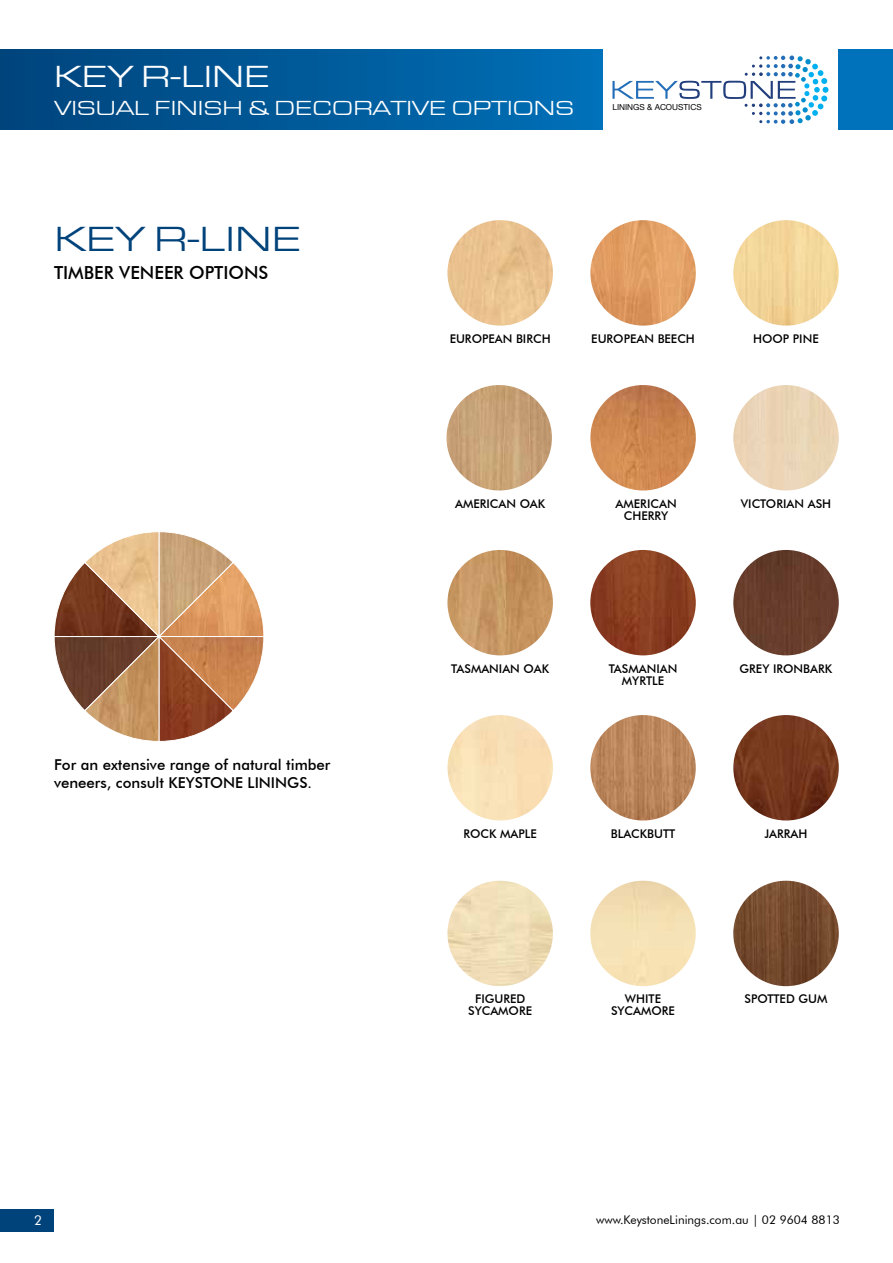
<style>
.page{position:relative;width:893px;height:1263px;background:#fff}
.page>*{position:absolute;margin:0;border:0;box-sizing:border-box;transform-origin:0 0}
.t1{font:36px "Eurostile Extended";color:#00437b}
.t2{font:31.5px "Eurostile Extended";color:#fff}
.t3{font:21px "Eurostile Extended";color:#fff}
.t4{font:500 18px "Futura BT";color:#000}
.t5{font:500 15px/18px "Futura BT";color:#000}
.t6{font:13.5px "Futura BT";color:#fff}
.t7{font:500 12px/12px "Futura BT";color:#000;text-align:center}
.t8{font:12px "Futura BT";color:#000}
.t9{font:8.25px "Helvetica Neue";color:#000}
</style>
<div class="page">
<div style="left:0;top:50px;width:602px;height:80px;background:linear-gradient(to right,#00437b,#0070b8)"></div>
<div style="left:839px;top:50px;width:54px;height:80px;background:#0072bc"></div>
<svg style="left:612px;top:56px;width:216px;height:68px"></svg>
<svg style="left:54px;top:532px;width:210px;height:210px"></svg>
<img style="left:446px;top:385px;width:106px;height:105px;border-radius:53px">
<img style="left:590px;top:220px;width:106px;height:106px;border-radius:53px">
<img style="left:447px;top:220px;width:106px;height:106px;border-radius:53px">
<img style="left:447px;top:550px;width:106px;height:105px;border-radius:53px">
<div style="left:447px;top:715px;width:106px;height:105px;background:#f9dfb5;border-radius:53px"></div>
<img style="left:447px;top:881px;width:106px;height:105px;border-radius:53px">
<img style="left:733px;top:220px;width:106px;height:106px;border-radius:53px">
<div style="left:733px;top:385px;width:106px;height:105px;background:#ebd5b5;border-radius:53px"></div>
<img style="left:733px;top:550px;width:106px;height:105px;border-radius:53px">
<img style="left:733px;top:715px;width:106px;height:105px;border-radius:53px">
<img style="left:733px;top:881px;width:106px;height:105px;border-radius:53px">
<img style="left:590px;top:385px;width:106px;height:105px;border-radius:53px">
<img style="left:590px;top:550px;width:106px;height:105px;border-radius:53px">
<img style="left:590px;top:715px;width:106px;height:105px;border-radius:53px">
<img style="left:590px;top:881px;width:106px;height:105px;border-radius:53px">
<div style="left:0;top:1209px;width:54px;height:22px;background:#00437b"></div>
<h2 class="t2" style="left:54px;top:60px;width:218px">KEY R-LINE</h2>
<h3 class="t3" style="left:54px;top:97px;width:521px">VISUAL FINISH &amp; DECORATIVE OPTIONS</h3>
<p class="t9" style="left:612px;top:102px;width:91px">LININGS &amp; ACOUSTICS</p>
<h1 class="t1" style="left:54px;top:220px;width:249px">KEY R-LINE</h1>
<h3 class="t4" style="left:54px;top:262px;width:216px">TIMBER VENEER OPTIONS</h3>
<p class="t5" style="left:54px;top:755px;width:278px">For an extensive range of natural timber veneers, consult KEYSTONE LININGS.</p>
<p class="t7" style="left:450px;top:332px;width:103px">EUROPEAN BIRCH</p>
<p class="t7" style="left:591px;top:333px;width:105px">EUROPEAN BEECH</p>
<p class="t7" style="left:753px;top:332px;width:67px">HOOP PINE</p>
<p class="t7" style="left:455px;top:498px;width:92px">AMERICAN OAK</p>
<p class="t7" style="left:616px;top:498px;width:63px">AMERICAN<br>CHERRY</p>
<p class="t7" style="left:741px;top:498px;width:92px">VICTORIAN ASH</p>
<p class="t7" style="left:451px;top:663px;width:99px">TASMANIAN OAK</p>
<p class="t7" style="left:609px;top:663px;width:70px">TASMANIAN<br>MYRTLE</p>
<p class="t7" style="left:740px;top:663px;width:94px">GREY IRONBARK</p>
<p class="t7" style="left:463px;top:828px;width:75px">ROCK MAPLE</p>
<p class="t7" style="left:611px;top:828px;width:66px">BLACKBUTT</p>
<p class="t7" style="left:764px;top:828px;width:45px">JARRAH</p>
<p class="t7" style="left:468px;top:993px;width:65px">FIGURED<br>SYCAMORE</p>
<p class="t7" style="left:611px;top:993px;width:65px">WHITE<br>SYCAMORE</p>
<p class="t7" style="left:744px;top:993px;width:84px">SPOTTED GUM</p>
<p class="t6" style="left:34px;top:1212px;width:9px">2</p>
<p class="t8" style="left:596px;top:1212px;width:245px">www.KeystoneLinings.com.au | 02 9604 8813</p>
</div>
